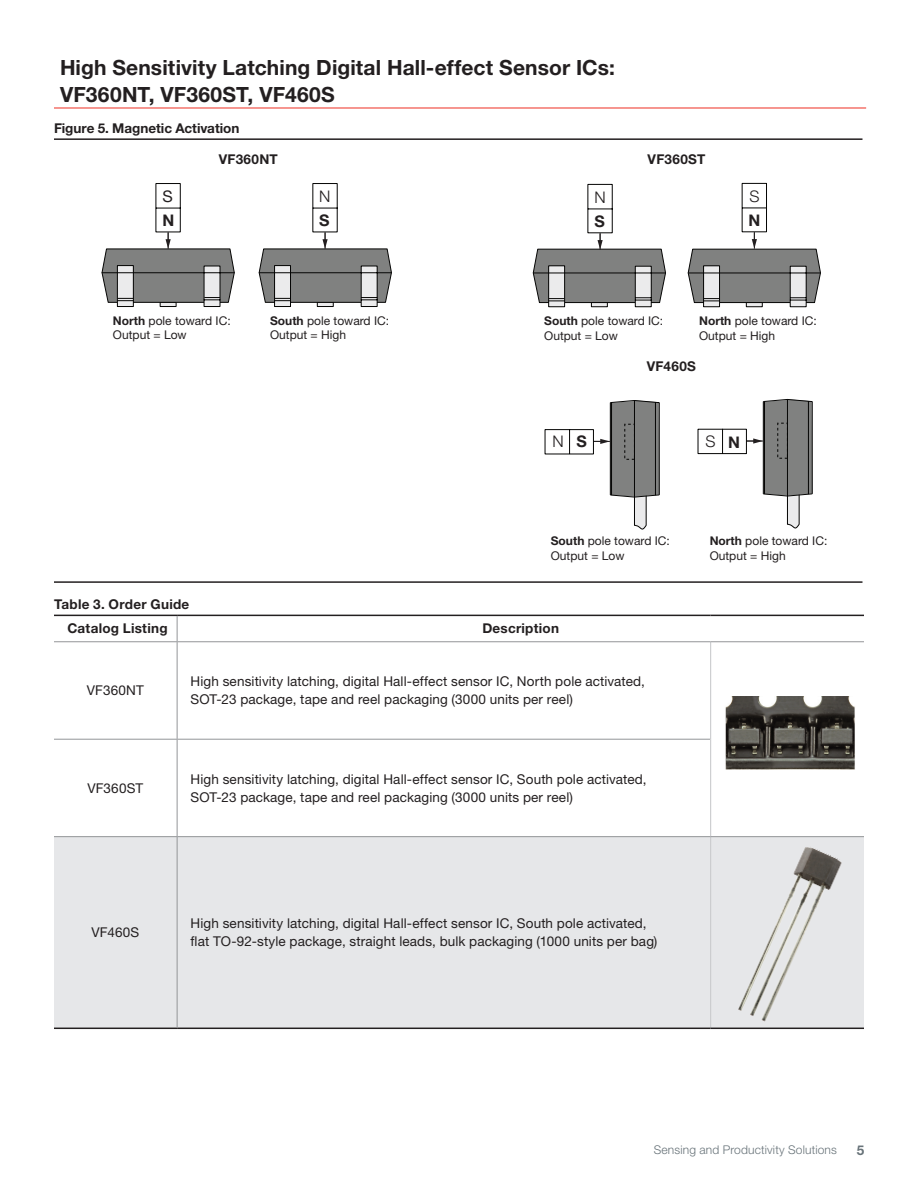
<style>
.page{position:relative;width:918px;height:1188px;background:#fff}
.page>*{position:absolute;margin:0;border:0;box-sizing:border-box;transform-origin:0 0}
.t1{font:700 21px/27px "Helvetica Neue LT Std";letter-spacing:.005em;color:#231f20}
.t2{font:300 16.05px "Helvetica Neue LT Std";color:#231f20}
.t3{font:700 16.05px "Helvetica Neue LT Std";color:#231f20}
.t4{font:16.05px "Helvetica Neue LT Std";color:#231f20}
.t5{font:13.5px/18px "Helvetica Neue LT Std";letter-spacing:.01em;color:#231f20}
.t6{font:700 13.5px "Helvetica Neue LT Std";letter-spacing:.015em;color:#231f20}
.t7{font:700 13.5px "Helvetica Neue LT Std";color:#687379}
.t8{font:12px/14.4px "Helvetica Neue LT Std";color:#231f20}
.t9{font:300 12px "Helvetica Neue LT Std";letter-spacing:.015em;color:#687379}
.s1{font-weight:700}
</style>
<div class="page">
<hr style="left:54px;top:108px;width:812px;height:1px;background:#ee2e22">
<hr style="left:54px;top:138px;width:808px;height:2px;background:#231f20">
<hr style="left:54px;top:581px;width:808px;height:2px;background:#231f20">
<svg style="left:54px;top:614px;width:810px;height:222px"></svg>
<svg style="left:54px;top:740px;width:656px;height:96px"></svg>
<div style="left:54px;top:837px;width:810px;height:191px;background:#e6e7e9"></div>
<hr style="left:710px;top:642px;width:1px;height:97px;background:#cbccce">
<hr style="left:710px;top:739px;width:1px;height:97px;background:#cbccce">
<hr style="left:710px;top:837px;width:1px;height:191px;background:#cbccce">
<hr style="left:54px;top:641px;width:123px;height:1px;background:#939598">
<hr style="left:177px;top:641px;width:534px;height:1px;background:#939598">
<hr style="left:711px;top:641px;width:153px;height:1px;background:#939598">
<hr style="left:54px;top:739px;width:123px;height:1px;background:#939598">
<hr style="left:177px;top:739px;width:533px;height:1px;background:#939598">
<hr style="left:54px;top:615px;width:123px;height:1px;background:#231f20">
<hr style="left:177px;top:615px;width:534px;height:1px;background:#231f20">
<hr style="left:711px;top:615px;width:153px;height:1px;background:#231f20">
<hr style="left:54px;top:1028px;width:123px;height:1px;background:#231f20">
<hr style="left:711px;top:1028px;width:153px;height:1px;background:#231f20">
<hr style="left:177px;top:1028px;width:534px;height:1px;background:#231f20">
<hr style="left:54px;top:836px;width:123px;height:1px;background:#939598">
<hr style="left:177px;top:836px;width:534px;height:1px;background:#939598">
<hr style="left:711px;top:836px;width:153px;height:1px;background:#939598">
<svg style="left:177px;top:616px;width:1px;height:25px"></svg>
<hr style="left:177px;top:642px;width:1px;height:97px;background:#939598">
<hr style="left:177px;top:740px;width:1px;height:96px;background:#939598">
<hr style="left:177px;top:837px;width:1px;height:191px;background:#939598">
<img style="left:720px;top:696px;width:139px;height:79px">
<svg style="left:102px;top:183px;width:133px;height:124px"></svg>
<svg style="left:258px;top:183px;width:134px;height:124px"></svg>
<svg style="left:532px;top:183px;width:134px;height:125px"></svg>
<svg style="left:687px;top:183px;width:134px;height:125px"></svg>
<svg style="left:544px;top:400px;width:116px;height:130px"></svg>
<svg style="left:697px;top:398px;width:116px;height:131px"></svg>
<img style="left:731px;top:844px;width:113px;height:182px">
<h1 class="t1" style="left:60px;top:54px;width:556px">High Sensitivity Latching Digital Hall-effect Sensor ICs:<br>VF360NT, VF360ST, VF460S</h1>
<p class="t6" style="left:54px;top:120px;width:187px">Figure 5. Magnetic Activation</p>
<p class="t4" style="left:162px;top:187px;width:12px">S</p>
<p class="t3" style="left:162px;top:210px;width:13px">N</p>
<p class="t6" style="left:219px;top:150px;width:61px">VF360NT</p>
<p class="t6" style="left:648px;top:150px;width:59px">VF360ST</p>
<p class="t2" style="left:319px;top:186px;width:13px">N</p>
<p class="t2" style="left:594px;top:187px;width:13px">N</p>
<p class="t2" style="left:749px;top:186px;width:12px">S</p>
<p class="t3" style="left:319px;top:210px;width:12px">S</p>
<p class="t3" style="left:594px;top:211px;width:12px">S</p>
<p class="t3" style="left:749px;top:210px;width:13px">N</p>
<p class="t2" style="left:758px;top:215px;width:12px">S</p>
<p class="t8" style="left:113px;top:313px;width:119px"><span class="s1">North</span> pole toward IC:<br>Output = Low</p>
<p class="t8" style="left:605px;top:313px;width:119px"><span class="s1">North</span> pole toward IC:</p>
<p class="t8" style="left:270px;top:313px;width:121px"><span class="s1">South</span> pole toward IC:<br>Output = High</p>
<p class="t8" style="left:207px;top:313px;width:119px"><span class="s1">North</span> pole toward IC:</p>
<p class="t8" style="left:699px;top:314px;width:119px"><span class="s1">North</span> pole toward IC:<br>Output = High</p>
<p class="t8" style="left:544px;top:314px;width:121px"><span class="s1">South</span> pole toward IC:<br>Output = Low</p>
<p class="t6" style="left:647px;top:357px;width:51px">VF460S</p>
<p class="t2" style="left:553px;top:432px;width:36px">N <span class="s1">S</span></p>
<p class="t2" style="left:706px;top:432px;width:36px">S <span class="s1">N</span></p>
<p class="t8" style="left:551px;top:534px;width:121px"><span class="s1">South</span> pole toward IC:<br>Output = Low</p>
<p class="t6" style="left:54px;top:596px;width:137px">Table 3. Order Guide</p>
<p class="t6" style="left:68px;top:620px;width:102px">Catalog Listing</p>
<p class="t6" style="left:482px;top:620px;width:78px">Description</p>
<p class="t5" style="left:87px;top:681px;width:58px">VF360NT</p>
<p class="t5" style="left:191px;top:672px;width:456px">High sensitivity latching, digital Hall-effect sensor IC, North pole activated,<br>SOT-23 package, tape and reel packaging (3000 units per reel)</p>
<p class="t5" style="left:87px;top:779px;width:57px">VF360ST</p>
<p class="t5" style="left:191px;top:770px;width:457px">High sensitivity latching, digital Hall-effect sensor IC, South pole activated,<br>SOT-23 package, tape and reel packaging (3000 units per reel)</p>
<p class="t8" style="left:710px;top:533px;width:119px"><span class="s1">North</span> pole toward IC:<br>Output = High</p>
<p class="t5" style="left:92px;top:923px;width:49px">VF460S</p>
<p class="t5" style="left:191px;top:914px;width:457px">High sensitivity latching, digital Hall-effect sensor IC, South pole activated,</p>
<p class="t5" style="left:191px;top:932px;width:468px">flat TO-92-style package, straight leads, bulk packaging (1000 units per bag)</p>
<p class="t9" style="left:654px;top:1143px;width:185px">Sensing and Productivity Solutions</p>
<p class="t7" style="left:857px;top:1142px;width:9px">5</p>
</div>
